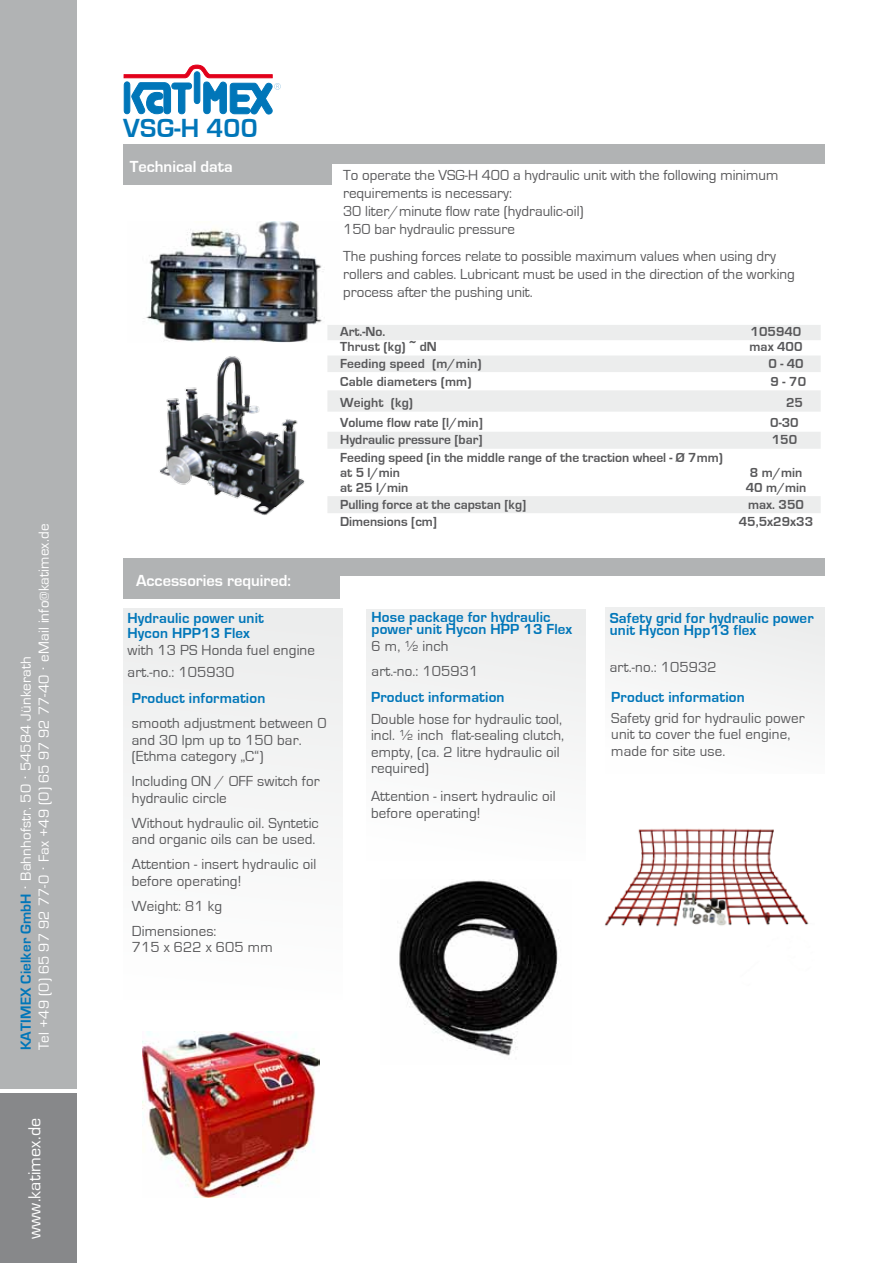
<style>
.page{position:relative;width:893px;height:1263px;background:#fff}
.page>*{position:absolute;margin:0;border:0;box-sizing:border-box;transform-origin:0 0}
.t1{font:700 27px "Eurostile";letter-spacing:.01em;color:#0076b9}
.t2{font:18px "Eurostile";letter-spacing:.01em;color:#fff}
.t3{font:700 16.5px "Eurostile";color:#fff}
.t4{font:15px/16.5px "Eurostile";letter-spacing:.01em;color:#58585a}
.t5{font:700 15px/12px "Eurostile";letter-spacing:.01em;color:#0076b9}
.t6{font:15px/18px "Eurostile";letter-spacing:.01em;color:#fff}
.t7{font:700 13.5px/15px "Eurostile";color:#58585a}
.s1{font-weight:700;color:#0076b9}
.s2{font-family:"Arial"}
</style>
<div class="page">
<img style="left:159px;top:356px;width:146px;height:159px">
<img style="left:605px;top:828px;width:204px;height:99px">
<img style="left:399px;top:879px;width:160px;height:177px">
<img style="left:142px;top:1031px;width:178px;height:166px">
<div style="left:0;top:1093px;width:77px;height:170px;background:#87888a"></div>
<svg style="left:123px;top:64px;width:158px;height:51px"></svg>
<div style="left:0;top:0;width:77px;height:1089px;background:#b1b3b4"></div>
<div style="left:123px;top:144px;width:702px;height:41px;background:#b1b3b4"></div>
<div style="left:332px;top:164px;width:492px;height:27px;background:#fff"></div>
<div style="left:123px;top:608px;width:220px;height:391px;background:#f5f5f5"></div>
<div style="left:366px;top:609px;width:220px;height:251px;background:#f5f5f5"></div>
<div style="left:605px;top:608px;width:220px;height:166px;background:#f5f5f5"></div>
<img style="left:146px;top:221px;width:178px;height:121px">
<div style="left:123px;top:558px;width:702px;height:41px;background:#b1b3b4"></div>
<div style="left:340px;top:576px;width:488px;height:24px;background:#fff"></div>
<svg style="left:327px;top:325px;width:494px;height:188px"></svg>
<p class="t6" style="left:17px;top:1050px;width:528px;rotate:-90deg"><span class="s1">KATIMEX Cielker GmbH</span> <span class="s2">·</span> Bahnhofstr. 50 <span class="s2">·</span> 54584 Jünkerath<br>Tel +49 (0) 65 97 92 77-0 <span class="s2">·</span> Fax +49 (0) 65 97 92 77-40 <span class="s2">·</span> eMail info@katimex.de</p>
<p class="t2" style="left:25px;top:1239px;width:123px;rotate:-90deg">www.katimex.de</p>
<h1 class="t1" style="left:123px;top:113px;width:136px">VSG-H 400</h1>
<p class="t3" style="left:130px;top:157px;width:105px">Technical data</p>
<p class="t4" style="left:343px;top:166px;width:437px;line-height:18px">To operate the VSG-H 400 a hydraulic unit with the following minimum requirements is necessary:<br>30 liter/minute flow rate (hydraulic-oil)<br>150 bar hydraulic pressure</p>
<p class="t4" style="left:343px;top:247px;width:453px;line-height:18px">The pushing forces relate to possible maximum values when using dry rollers and cables. Lubricant must be used in the direction of the working process after the pushing unit.</p>
<p class="t7" style="left:340px;top:324px;width:47px">Art.-No.</p>
<p class="t7" style="left:751px;top:324px;width:52px">105940</p>
<p class="t7" style="left:340px;top:340px;width:98px">Thrust (kg) ~ dN</p>
<p class="t7" style="left:750px;top:340px;width:54px">max 400</p>
<p class="t7" style="left:340px;top:356px;width:143px">Feeding speed (m/min)</p>
<p class="t7" style="left:769px;top:356px;width:37px">0 - 40</p>
<p class="t7" style="left:340px;top:374px;width:133px">Cable diameters (mm)</p>
<p class="t7" style="left:770px;top:374px;width:37px">9 - 70</p>
<p class="t7" style="left:340px;top:396px;width:74px">Weight (kg)</p>
<p class="t7" style="left:786px;top:396px;width:18px">25</p>
<p class="t7" style="left:340px;top:416px;width:144px">Volume flow rate [l/min]</p>
<p class="t7" style="left:770px;top:416px;width:30px">0-30</p>
<p class="t7" style="left:340px;top:433px;width:144px">Hydraulic pressure [bar]</p>
<p class="t7" style="left:772px;top:433px;width:27px">150</p>
<p class="t7" style="left:340px;top:450px;width:384px">Feeding speed (in the middle range of the traction wheel - Ø 7mm) at 5 l/min<br>at 25 l/min</p>
<p class="t7" style="left:746px;top:465px;width:62px;text-align:center">8 m/min<br>40 m/min</p>
<p class="t7" style="left:340px;top:497px;width:188px">Pulling force at the capstan [kg]</p>
<p class="t7" style="left:748px;top:497px;width:57px">max. 350</p>
<p class="t7" style="left:340px;top:514px;width:98px">Dimensions [cm]</p>
<p class="t7" style="left:739px;top:514px;width:76px">45,5x29x33</p>
<p class="t3" style="left:136px;top:572px;width:157px">Accessories required:</p>
<p class="t5" style="left:128px;top:611px;width:138px;line-height:15px">Hydraulic power unit<br>Hycon HPP13 Flex</p>
<p class="t4" style="left:128px;top:639px;width:189px;line-height:22.2px">with 13 PS Honda fuel engine art.-no.: 105930</p>
<p class="t5" style="left:132px;top:692px;width:135px">Product information</p>
<p class="t4" style="left:132px;top:715px;width:196px">smooth adjustment between 0 and 30 lpm up to 150 bar. (Ethma category „C“)</p>
<p class="t4" style="left:132px;top:773px;width:189px">Including ON / OFF switch for hydraulic circle</p>
<p class="t4" style="left:132px;top:815px;width:189px">Without hydraulic oil. Syntetic and organic oils can be used.</p>
<p class="t4" style="left:132px;top:856px;width:186px">Attention - insert hydraulic oil before operating!</p>
<p class="t4" style="left:132px;top:893px;width:92px;line-height:25px">Weight: 81 kg<br>Dimensiones:</p>
<p class="t4" style="left:132px;top:939px;width:142px">715 x 622 x 605 mm</p>
<p class="t5" style="left:372px;top:612px;width:202px">Hose package for hydraulic power unit Hycon HPP 13 Flex</p>
<p class="t4" style="left:372px;top:633px;width:108px;line-height:25.2px">6 m, ½ inch art.-no.: 105931</p>
<p class="t5" style="left:371px;top:691px;width:135px">Product information</p>
<p class="t4" style="left:371px;top:711px;width:195px">Double hose for hydraulic tool, incl. ½ inch flat-sealing clutch, empty, (ca. 2 litre hydraulic oil required)</p>
<p class="t4" style="left:371px;top:788px;width:186px">Attention - insert hydraulic oil before operating!</p>
<p class="t5" style="left:610px;top:612px;width:205px">Safety grid for hydraulic power unit Hycon Hpp13 flex</p>
<p class="t4" style="left:610px;top:659px;width:108px">art.-no.: 105932</p>
<p class="t5" style="left:611px;top:691px;width:135px">Product information</p>
<p class="t4" style="left:611px;top:710px;width:195px">Safety grid for hydraulic power unit to cover the fuel engine, made for site use.</p>
</div>
